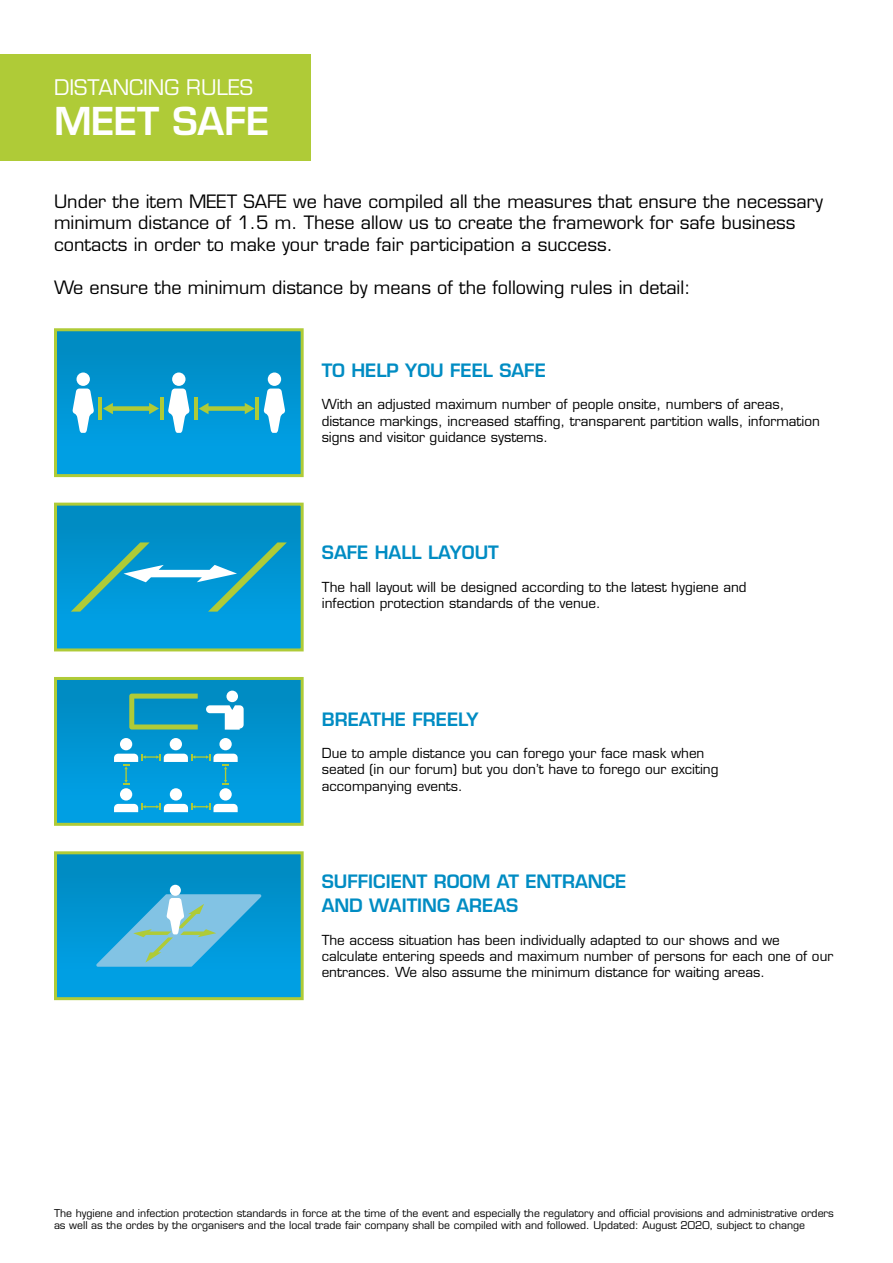
<style>
.page{position:relative;width:893px;height:1263px;background:#fff}
.page>*{position:absolute;margin:0;border:0;box-sizing:border-box;transform-origin:0 0}
.t1{font:600 37.5px "Eurostile LT Std";letter-spacing:-.005em;color:#fff}
.t2{font:21px "Eurostile LT Std";color:#fff}
.t3{font:18px/21.6px "Eurostile LT Std";color:#000}
.t4{font:600 18px/24px "Eurostile LT Std";color:#008cc3}
.t5{font:13.5px/16.2px "Eurostile LT Std";color:#000}
.t6{font:10.5px/12.6px "Eurostile LT Std";color:#000}
</style>
<div class="page">
<div style="left:0;top:54px;width:310px;height:106px;background:#afcb37"></div>
<div style="left:56px;top:853px;width:246px;height:146px;background:linear-gradient(to bottom,#008abf,#00a2e9)"></div>
<div style="left:54px;top:851px;width:250px;height:149px;border:3px solid #afcb37"></div>
<div style="left:170px;top:885px;width:11px;height:11px;background:#fff;border-radius:50%"></div>
<svg style="left:96px;top:894px;width:166px;height:73px;background:#51b2d8"></svg>
<div style="left:56px;top:504px;width:246px;height:146px;background:linear-gradient(to bottom,#0089bf,#00a2e9)"></div>
<div style="left:54px;top:503px;width:250px;height:148px;border:3px solid #afcb37"></div>
<svg style="left:71px;top:542px;width:216px;height:70px;background:#1ea1c9"></svg>
<div style="left:56px;top:330px;width:246px;height:146px;background:linear-gradient(to bottom,#008abf,#00a2e9)"></div>
<div style="left:54px;top:328px;width:250px;height:149px;border:3px solid #afcb37"></div>
<div style="left:268px;top:372px;width:13px;height:14px;background:#fff;border-radius:50%"></div>
<svg style="left:264px;top:388px;width:21px;height:45px"></svg>
<div style="left:172px;top:372px;width:14px;height:14px;background:#fff;border-radius:50%"></div>
<svg style="left:168px;top:388px;width:22px;height:45px"></svg>
<div style="left:77px;top:372px;width:13px;height:14px;background:#fff;border-radius:50%"></div>
<svg style="left:72px;top:388px;width:22px;height:45px"></svg>
<hr style="left:98px;top:397px;width:4px;height:23px;background:#afcb37">
<hr style="left:160px;top:397px;width:4px;height:23px;background:#afcb37">
<svg style="left:103px;top:403px;width:56px;height:11px"></svg>
<hr style="left:194px;top:397px;width:4px;height:23px;background:#afcb37">
<hr style="left:255px;top:397px;width:4px;height:23px;background:#afcb37">
<svg style="left:199px;top:403px;width:56px;height:11px"></svg>
<div style="left:56px;top:678px;width:246px;height:146px;background:linear-gradient(to bottom,#0089bf,#02a3e9)"></div>
<div style="left:54px;top:677px;width:250px;height:149px;border:3px solid #afcb37"></div>
<svg style="left:129px;top:694px;width:69px;height:35px;background:#36a19a"></svg>
<div style="left:226px;top:691px;width:12px;height:11px;background:#fff;border-radius:50%"></div>
<svg style="left:206px;top:705px;width:38px;height:25px"></svg>
<div style="left:120px;top:738px;width:12px;height:12px;background:#fff;border-radius:50%"></div>
<div style="left:219px;top:738px;width:13px;height:12px;background:#fff;border-radius:50%"></div>
<div style="left:170px;top:738px;width:12px;height:12px;background:#fff;border-radius:50%"></div>
<div style="left:120px;top:788px;width:12px;height:12px;background:#fff;border-radius:50%"></div>
<div style="left:219px;top:788px;width:13px;height:12px;background:#fff;border-radius:50%"></div>
<div style="left:170px;top:788px;width:12px;height:12px;background:#fff;border-radius:50%"></div>
<svg style="left:114px;top:803px;width:124px;height:9px"></svg>
<svg style="left:114px;top:754px;width:124px;height:30px;background:#2fabd8"></svg>
<h2 class="t2" style="left:54px;top:74px;width:201px">DISTANCING RULES</h2>
<h1 class="t1" style="left:54px;top:98px;width:217px">MEET SAFE</h1>
<h3 class="t3" style="left:54px;top:191px;width:771px">Under the item MEET SAFE we have compiled all the measures that ensure the necessary minimum distance of 1.5 m. These allow us to create the framework for safe business contacts in order to make your trade fair participation a success.</h3>
<h3 class="t3" style="left:54px;top:277px;width:638px">We ensure the minimum distance by means of the following rules in detail:</h3>
<h3 class="t4" style="left:322px;top:358px;width:226px">TO HELP YOU FEEL SAFE</h3>
<p class="t5" style="left:322px;top:396px;width:500px">With an adjusted maximum number of people onsite, numbers of areas, distance markings, increased staffing, transparent partition walls, information signs and visitor guidance systems.</p>
<h3 class="t4" style="left:322px;top:541px;width:178px">SAFE HALL LAYOUT</h3>
<p class="t5" style="left:322px;top:579px;width:426px">The hall layout will be designed according to the latest hygiene and infection protection standards of the venue.</p>
<h3 class="t4" style="left:322px;top:707px;width:158px">BREATHE FREELY</h3>
<p class="t5" style="left:322px;top:745px;width:398px">Due to ample distance you can forego your face mask when seated (in our forum) but you don’t have to forego our exciting accompanying events.</p>
<h3 class="t4" style="left:322px;top:869px;width:306px">SUFFICIENT ROOM AT ENTRANCE<br>AND WAITING AREAS</h3>
<p class="t5" style="left:322px;top:931px;width:513px">The access situation has been individually adapted to our shows and we calculate entering speeds and maximum number of persons for each one of our entrances. We also assume the minimum distance for waiting areas.</p>
<p class="t6" style="left:54px;top:1207px;width:781px">The hygiene and infection protection standards in force at the time of the event and especially the regulatory and official provisions and administrative orders as well as the ordes by the organisers and the local trade fair company shall be compiled with and followed. Updated: August 2020, subject to change</p>
</div>
